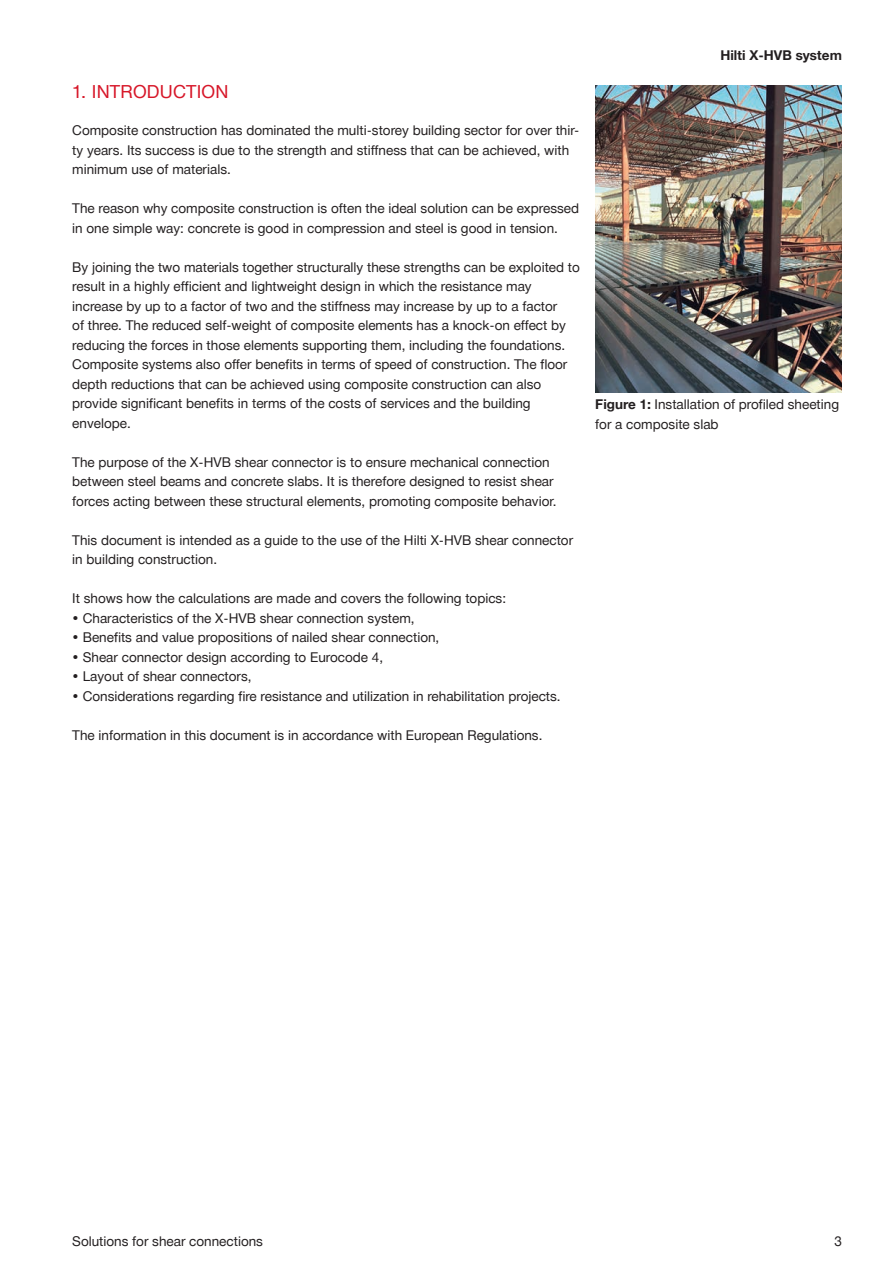
<style>
.page{position:relative;width:893px;height:1263px;background:#fff}
.page>*{position:absolute;margin:0;border:0;box-sizing:border-box;transform-origin:0 0}
.t1{font:18px "Hilti";letter-spacing:.01em;color:#d71729}
.t2{font:13.5px/19.5px "Hilti";color:#231f20}
.t3{font:700 13.5px "Hilti";color:#231f20}
.s1{font-weight:700}
</style>
<div class="page">
<img style="left:595px;top:85px;width:247px;height:307px">
<h1 class="t1" style="left:72px;top:81px;width:158px">1. INTRODUCTION</h1>
<p class="t2" style="left:72px;top:121px;width:509px">Composite construction has dominated the multi-storey building sector for over thir&shy;ty years. Its success is due to the strength and stiffness that can be achieved, with minimum use of materials.</p>
<p class="t2" style="left:72px;top:199px;width:508px">The reason why composite construction is often the ideal solution can be expressed in one simple way: concrete is good in compression and steel is good in tension.</p>
<p class="t2" style="left:72px;top:257px;width:509px">By joining the two materials together structurally these strengths can be exploited to result in a highly efficient and lightweight design in which the resistance may increase by up to a factor of two and the stiffness may increase by up to a factor<br>of three. The reduced self-weight of composite elements has a knock-on effect by reducing the forces in those elements supporting them, including the foundations.<br>Composite systems also offer benefits in terms of speed of construction. The floor depth reductions that can be achieved using composite construction can also provide significant benefits in terms of the costs of services and the building envelope.</p>
<p class="t2" style="left:72px;top:452px;width:486px">The purpose of the X-HVB shear connector is to ensure mechanical connection between steel beams and concrete slabs. It is therefore designed to resist shear forces acting between these structural elements, promoting composite behavior.</p>
<p class="t2" style="left:72px;top:530px;width:502px">This document is intended as a guide to the use of the Hilti X-HVB shear connector in building construction.</p>
<p class="t2" style="left:72px;top:589px;width:435px">It shows how the calculations are made and covers the following topics:</p>
<p class="t2" style="left:72px;top:608px;width:344px">• Characteristics of the X-HVB shear connection system,</p>
<p class="t2" style="left:72px;top:628px;width:369px">• Benefits and value propositions of nailed shear connection,</p>
<p class="t2" style="left:72px;top:647px;width:312px">• Shear connector design according to Eurocode 4,</p>
<p class="t2" style="left:72px;top:667px;width:181px">• Layout of shear connectors,</p>
<p class="t2" style="left:72px;top:686px;width:490px">• Considerations regarding fire resistance and utilization in rehabilitation projects.</p>
<p class="t2" style="left:72px;top:725px;width:472px">The information in this document is in accordance with European Regulations.</p>
<p class="t3" style="left:720px;top:48px;width:123px">Hilti X-HVB system</p>
<p class="t2" style="left:595px;top:395px;width:245px"><span class="s1">Figure 1:</span> Installation of profiled sheeting for a composite slab</p>
<p class="t2" style="left:72px;top:1231px;width:192px">Solutions for shear connections</p>
<p class="t2" style="left:834px;top:1231px;width:9px">3</p>
</div>
